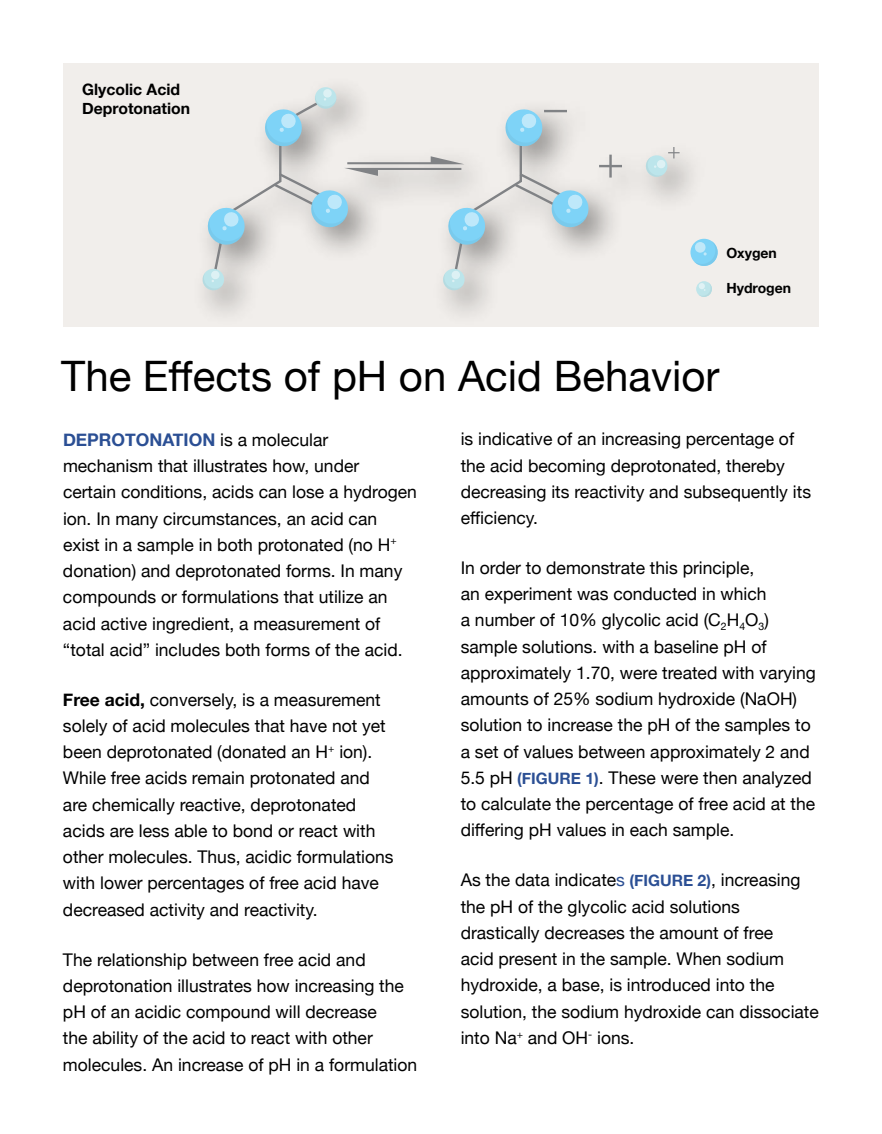
<style>
.page{position:relative;width:882px;height:1134px;background:#fff}
.page>*{position:absolute;margin:0;border:0;box-sizing:border-box;transform-origin:0 0}
.t1{font:42px "Helvetica Neue";color:#000}
.t2{font:17.5px/26.2px "Helvetica Neue";color:#000}
.t3{font:700 15.75px/18.9px "Helvetica Neue";color:#000}
.t4{font:700 14px "Helvetica Neue";color:#000}
.s1{font-weight:700;color:#2b4f94}
.s2{font-weight:700}
.s3{font-weight:700;font-size:15.75px;color:#2b4f94}
.s4{color:#2b4f94}
</style>
<div class="page">
<div style="left:63px;top:63px;width:756px;height:263px;background:#f1eeeb"></div>
<div style="left:190px;top:75px;width:523px;height:253px;background:#000;opacity:.45"></div>
<svg style="left:201px;top:86px;width:390px;height:205px"></svg>
<hr style="left:609px;top:155px;width:3px;height:23px;background:#808285">
<hr style="left:599px;top:165px;width:23px;height:2px;background:#808285">
<hr style="left:544px;top:110px;width:23px;height:2px;background:#808285">
<svg style="left:645px;top:147px;width:35px;height:31px"></svg>
<div style="left:690px;top:239px;width:28px;height:27px;background:#7ed3f7;border-radius:50%"></div>
<svg style="left:694px;top:241px;width:24px;height:25px"></svg>
<svg style="left:696px;top:281px;width:16px;height:16px"></svg>
<svg style="left:698px;top:283px;width:14px;height:14px"></svg>
<p class="t3" style="left:82px;top:81px;width:109px">Glycolic Acid<br>Deprotonation</p>
<p class="t4" style="left:726px;top:242px;width:52px">Oxygen</p>
<p class="t4" style="left:726px;top:277px;width:66px">Hydrogen</p>
<h1 class="t1" style="left:61px;top:346px;width:660px">The Effects of pH on Acid Behavior</h1>
<p class="t2" style="left:63px;top:427px;width:355px"><span class="s1">DEPROTONATION</span> is a molecular mechanism that illustrates how, under<br>certain conditions, acids can lose a hydrogen ion. In many circumstances, an acid can exist in a sample in both protonated (no H<sup>+ </sup>donation) and deprotonated forms. In many compounds or formulations that utilize an acid active ingredient, a measurement of “total acid” includes both forms of the acid.</p>
<p class="t2" style="left:63px;top:687px;width:332px"><span class="s2">Free acid,</span> conversely, is a measurement solely of acid molecules that have not yet been deprotonated (donated an H<sup>+</sup> ion).<br>While free acids remain protonated and are chemically reactive, deprotonated acids are less able to bond or react with other molecules. Thus, acidic formulations with lower percentages of free acid have decreased activity and reactivity.</p>
<p class="t2" style="left:63px;top:947px;width:356px">The relationship between free acid and deprotonation illustrates how increasing the pH of an acidic compound will decrease<br>the ability of the acid to react with other molecules. An increase of pH in a formulation</p>
<p class="t2" style="left:461px;top:427px;width:352px">is indicative of an increasing percentage of the acid becoming deprotonated, thereby decreasing its reactivity and subsequently its efficiency.</p>
<p class="t2" style="left:461px;top:556px;width:357px">In order to demonstrate this principle,<br>an experiment was conducted in which<br>a number of 10% glycolic acid (C<sub>2</sub>H<sub>4</sub>O<sub>3</sub>) sample solutions. with a baseline pH of approximately 1.70, were treated with varying amounts of 25% sodium hydroxide (NaOH) solution to increase the pH of the samples to a set of values between approximately 2 and 5.5 pH <span class="s3">(FIGURE 1)</span>. These were then analyzed to calculate the percentage of free acid at the differing pH values in each sample.</p>
<p class="t2" style="left:461px;top:868px;width:360px">As the data indicate<span class="s4">s</span> <span class="s3">(FIGURE 2)</span>, increasing the pH of the glycolic acid solutions drastically decreases the amount of free<br>acid present in the sample. When sodium hydroxide, a base, is introduced into the solution, the sodium hydroxide can dissociate into Na<sup>+</sup> and OH<sup>-</sup> ions.</p>
</div>
